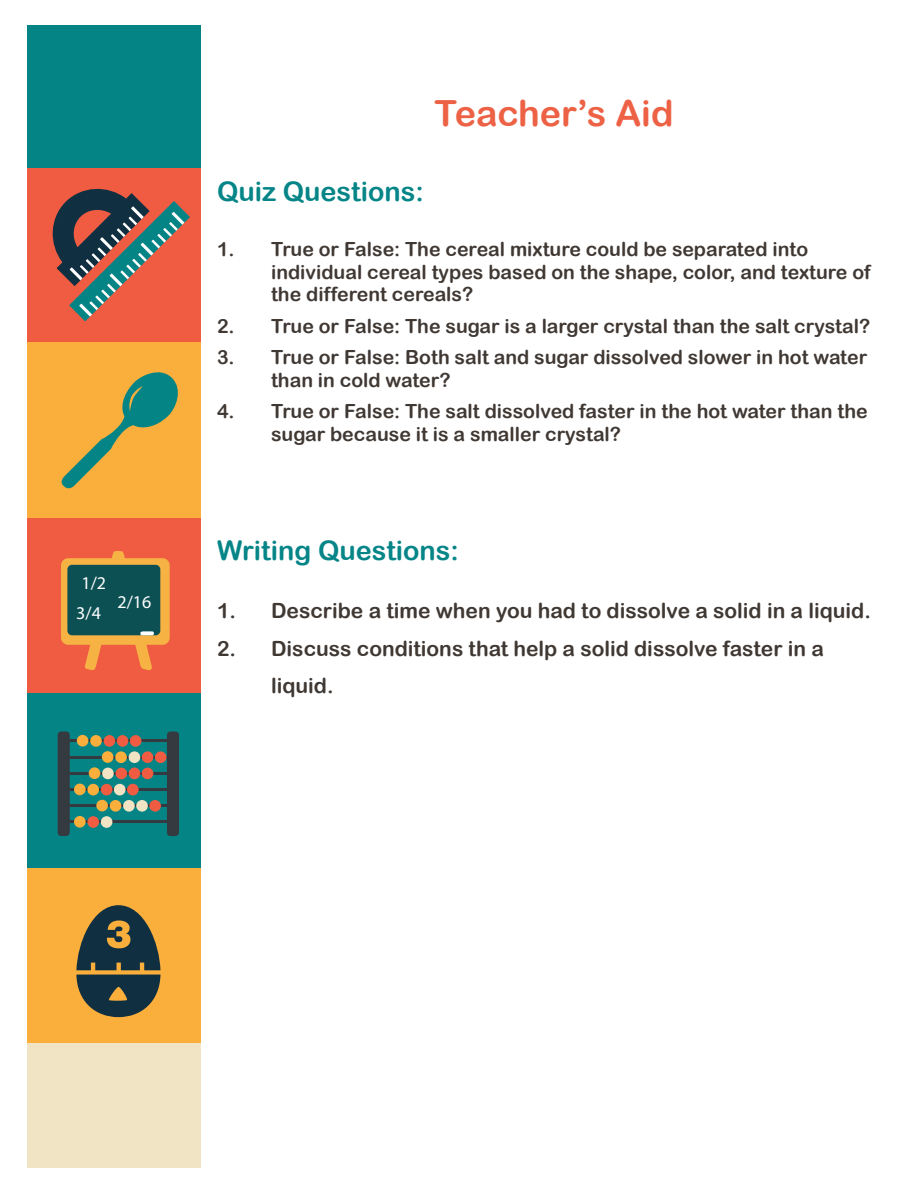
<style>
.page{position:relative;width:918px;height:1188px;background:#fff}
.page>*{position:absolute;margin:0;border:0;box-sizing:border-box;transform-origin:0 0}
.t1{font:36px "Arial Rounded MT Bold";color:#ed6145}
.t2{font:27px "Arial Rounded MT Bold";color:#058587}
.t3{font:21px/37.5px "Arial Rounded MT Bold";color:#403833}
.t4{font:19.5px/22.5px "Arial Rounded MT Bold";color:#403833}
.t5{font:18px "Myriad Pro";color:#fff}
</style>
<div class="page">
<div style="left:27px;top:168px;width:174px;height:175px;background:#f05c42"></div>
<div style="left:27px;top:518px;width:174px;height:175px;background:#f05c42"></div>
<div style="left:27px;top:693px;width:174px;height:175px;background:#058486"></div>
<div style="left:27px;top:343px;width:174px;height:175px;background:#faaf3d"></div>
<div style="left:27px;top:868px;width:174px;height:175px;background:#faaf3d"></div>
<div style="left:27px;top:1043px;width:174px;height:125px;background:#f1e4c4"></div>
<div style="left:27px;top:25px;width:174px;height:143px;background:#058486"></div>
<div style="left:58px;top:731px;width:12px;height:105px;background:#353940;border-radius:4px"></div>
<div style="left:167px;top:731px;width:12px;height:105px;background:#353940;border-radius:4px"></div>
<hr style="left:64px;top:820px;width:110px;height:3px;background:#353940">
<hr style="left:64px;top:804px;width:110px;height:3px;background:#353940">
<hr style="left:64px;top:788px;width:110px;height:3px;background:#353940">
<hr style="left:64px;top:772px;width:110px;height:3px;background:#353940">
<hr style="left:64px;top:756px;width:110px;height:3px;background:#353940">
<hr style="left:64px;top:739px;width:110px;height:3px;background:#353940">
<div style="left:77px;top:735px;width:11px;height:12px;background:#faaf3d;border-radius:50%"></div>
<div style="left:90px;top:735px;width:12px;height:12px;background:#faaf3d;border-radius:50%"></div>
<div style="left:104px;top:735px;width:11px;height:12px;background:#f05c42;border-radius:50%"></div>
<div style="left:117px;top:735px;width:11px;height:12px;background:#f05c42;border-radius:50%"></div>
<div style="left:130px;top:735px;width:11px;height:12px;background:#f05c42;border-radius:50%"></div>
<div style="left:102px;top:751px;width:11px;height:12px;background:#faaf3d;border-radius:50%"></div>
<div style="left:115px;top:751px;width:12px;height:12px;background:#faaf3d;border-radius:50%"></div>
<div style="left:129px;top:751px;width:11px;height:12px;background:#f1e4c4;border-radius:50%"></div>
<div style="left:142px;top:751px;width:11px;height:12px;background:#f05c42;border-radius:50%"></div>
<div style="left:155px;top:751px;width:11px;height:12px;background:#f05c42;border-radius:50%"></div>
<div style="left:89px;top:767px;width:11px;height:12px;background:#faaf3d;border-radius:50%"></div>
<div style="left:102px;top:768px;width:12px;height:11px;background:#f1e4c4;border-radius:50%"></div>
<div style="left:116px;top:768px;width:11px;height:11px;background:#f05c42;border-radius:50%"></div>
<div style="left:129px;top:768px;width:11px;height:11px;background:#f05c42;border-radius:50%"></div>
<div style="left:142px;top:768px;width:11px;height:11px;background:#f05c42;border-radius:50%"></div>
<div style="left:74px;top:784px;width:12px;height:11px;background:#faaf3d;border-radius:50%"></div>
<div style="left:87px;top:784px;width:12px;height:11px;background:#faaf3d;border-radius:50%"></div>
<div style="left:101px;top:784px;width:11px;height:11px;background:#f05c42;border-radius:50%"></div>
<div style="left:114px;top:784px;width:12px;height:11px;background:#f1e4c4;border-radius:50%"></div>
<div style="left:127px;top:784px;width:12px;height:11px;background:#f05c42;border-radius:50%"></div>
<div style="left:96px;top:800px;width:12px;height:11px;background:#faaf3d;border-radius:50%"></div>
<div style="left:110px;top:800px;width:11px;height:12px;background:#faaf3d;border-radius:50%"></div>
<div style="left:123px;top:800px;width:12px;height:12px;background:#f1e4c4;border-radius:50%"></div>
<div style="left:74px;top:816px;width:12px;height:12px;background:#faaf3d;border-radius:50%"></div>
<div style="left:87px;top:816px;width:12px;height:12px;background:#f05c42;border-radius:50%"></div>
<div style="left:101px;top:816px;width:11px;height:12px;background:#f1e4c4;border-radius:50%"></div>
<div style="left:136px;top:800px;width:12px;height:12px;background:#f1e4c4;border-radius:50%"></div>
<div style="left:149px;top:800px;width:12px;height:12px;background:#f05c42;border-radius:50%"></div>
<svg style="left:52px;top:188px;width:138px;height:133px"></svg>
<div style="left:61px;top:558px;width:109px;height:87px;background:#f6b344;border-radius:7px"></div>
<div style="left:67px;top:565px;width:93px;height:70px;background:#0c5054;border-radius:5px"></div>
<svg style="left:85px;top:551px;width:69px;height:119px"></svg>
<svg style="left:61px;top:372px;width:117px;height:117px"></svg>
<svg style="left:76px;top:905px;width:84px;height:112px"></svg>
<p class="t5" style="left:82px;top:571px;width:26px">1/2</p>
<p class="t5" style="left:76px;top:602px;width:26px">3/4</p>
<p class="t5" style="left:118px;top:591px;width:35px">2/16</p>
<p class="t1" style="left:435px;top:92px;width:240px">Teacher’s Aid</p>
<p class="t2" style="left:217px;top:176px;width:208px">Quiz Questions:</p>
<p class="t4" style="left:271px;top:238px;width:601px;text-indent:-54px">1. True or False: The cereal mixture could be separated into individual cereal types based on the shape, color, and texture of the different cereals?</p>
<p class="t4" style="left:217px;top:314px;width:655px">2. True or False: The sugar is a larger crystal than the salt crystal?</p>
<p class="t4" style="left:271px;top:346px;width:598px;text-indent:-54px">3. True or False: Both salt and sugar dissolved slower in hot water than in cold water?</p>
<p class="t4" style="left:271px;top:400px;width:598px;text-indent:-54px">4. True or False: The salt dissolved faster in the hot water than the sugar because it is a smaller crystal?</p>
<p class="t2" style="left:217px;top:535px;width:243px">Writing Questions:</p>
<p class="t3" style="left:217px;top:592px;width:655px">1. Describe a time when you had to dissolve a solid in a liquid.</p>
<p class="t3" style="left:271px;top:629px;width:554px;text-indent:-54px">2. Discuss conditions that help a solid dissolve faster in a liquid.</p>
</div>
